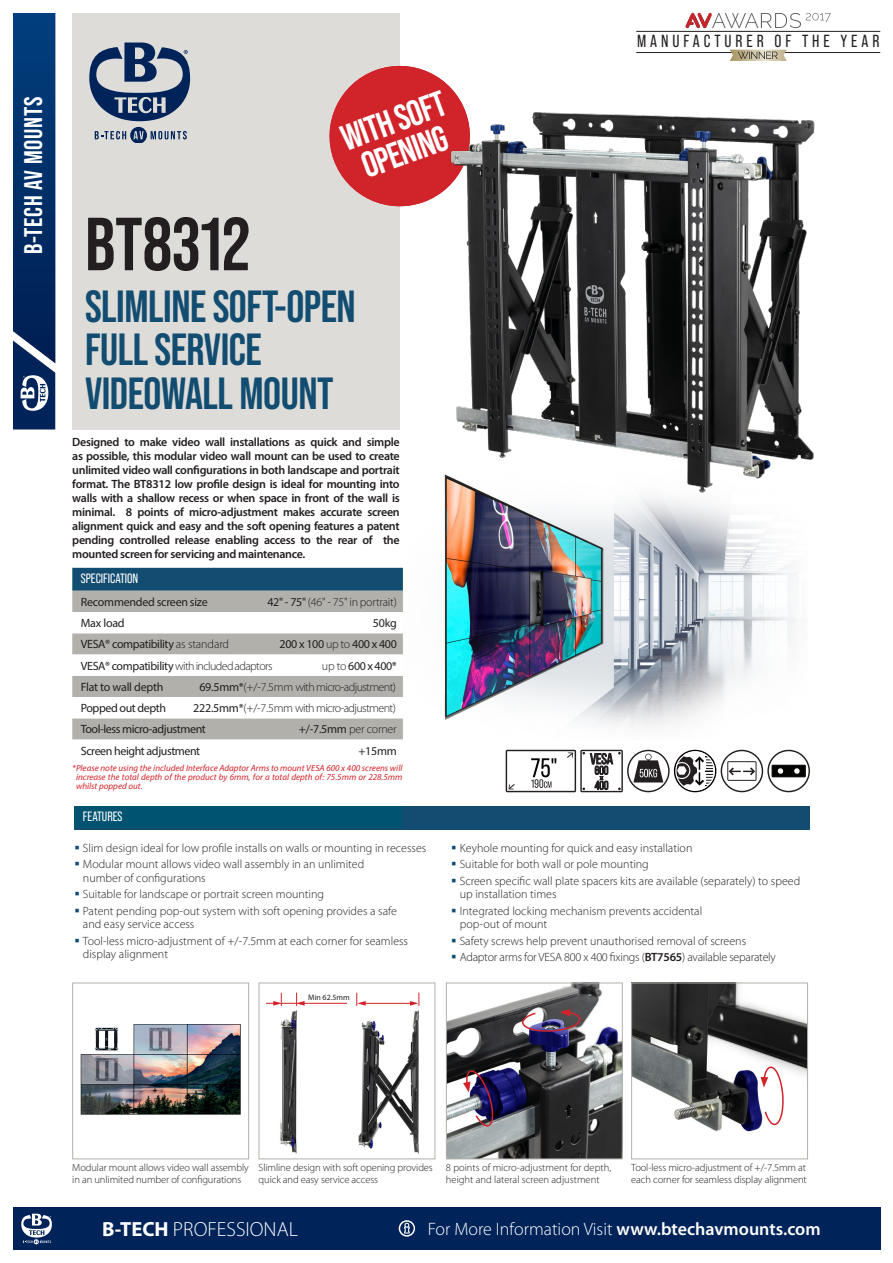
<style>
.page{position:relative;width:893px;height:1263px;background:#fff}
.page>*{position:absolute;margin:0;border:0;box-sizing:border-box;transform-origin:0 0}
.t1{font:700 75px "Bebas Neue Pro";color:#231f20}
.t2{font:700 45px "Bebas Neue Pro";letter-spacing:-.01em;color:#124d71}
.t3{font:700 36px "Bebas Neue Pro";color:#fff}
.t4{font:700 25.5px "Bebas Neue Pro";letter-spacing:.03em;color:#fff}
.t5{font:300 20.55px "Myriad Pro";color:#fff}
.t6{font:300 18px "Myriad Pro";color:#fff}
.t7{font:17.55px "Bebas Neue Pro";letter-spacing:.225em;color:#231f20}
.t8{font:13.5px "Bebas Neue Pro";color:#fff}
.t9{font:300 12px/13.5px "Myriad Pro";color:#231f20}
.t10{font:600 12px/14px "Myriad Pro";letter-spacing:-.025em;color:#231f20;text-align:justify}
.t11{font:12px "Myriad Pro";letter-spacing:-.03em;color:#231f20}
.t12{font:300 12px "Myriad Pro";letter-spacing:-.05em;color:#231f20}
.t13{font:300 12px "Myriad Pro";letter-spacing:-.02em;color:#231f20}
.t14{font:300 10.5px/12px "Myriad Pro";letter-spacing:-.01em;color:#231f20}
.t15{font:italic 9px/9px "Myriad Pro";color:#d1232a;text-align:justify}
.t16{font:7.95px "Myriad Pro";color:#231f20}
.s1{font-weight:400}
.s2{font-weight:300}
.s3{font-weight:600}
.s4{font-weight:700}
</style>
<div class="page">
<div style="left:72px;top:6px;width:328px;height:423px;background:#dddcd9"></div>
<svg style="left:95px;top:127px;width:92px;height:16px"></svg>
<svg style="left:89px;top:43px;width:101px;height:78px"></svg>
<svg style="left:13px;top:13px;width:42px;height:416px;background:#0c376d"></svg>
<div style="left:0;top:0;width:893px;height:13px;background:#fff"></div>
<div style="left:13px;top:1208px;width:867px;height:42px;background:#002359"></div>
<svg style="left:21px;top:1214px;width:31px;height:30px"></svg>
<svg style="left:399px;top:1220px;width:16px;height:16px"></svg>
<img style="left:398px;top:497px;width:399px;height:230px">
<svg style="left:329px;top:65px;width:104px;height:142px"></svg>
<div style="left:74px;top:806px;width:736px;height:23px;background:#124d71"></div>
<div style="left:74px;top:806px;width:328px;height:21px;background:#005371"></div>
<hr style="left:636px;top:31px;width:244px;height:1px;background:#231f20">
<hr style="left:636px;top:52px;width:244px;height:1px;background:#231f20">
<svg style="left:730px;top:50px;width:57px;height:11px"></svg>
<img style="left:685px;top:13px;width:27px;height:15px">
<svg style="left:712px;top:13px;width:119px;height:15px"></svg>
<svg style="left:506px;top:750px;width:304px;height:42px"></svg>
<div style="left:72px;top:568px;width:331px;height:23px;background:#124d71"></div>
<div style="left:72px;top:591px;width:331px;height:21px;background:#b1b0aa"></div>
<svg style="left:72px;top:612px;width:331px;height:128px"></svg>
<img style="left:428px;top:74px;width:387px;height:423px">
<div style="left:259px;top:982px;width:176px;height:177px;background:#fff;border:1px solid #b1b0aa"></div>
<img style="left:80px;top:1024px;width:161px;height:91px">
<div style="left:72px;top:982px;width:177px;height:177px;border:1px solid #b1b0aa"></div>
<img style="left:633px;top:984px;width:173px;height:148px">
<div style="left:631px;top:982px;width:177px;height:177px;border:1px solid #b1b0aa"></div>
<img style="left:448px;top:984px;width:173px;height:173px">
<div style="left:446px;top:982px;width:177px;height:177px;border:1px solid #b1b0aa"></div>
<svg style="left:521px;top:1009px;width:60px;height:23px"></svg>
<svg style="left:463px;top:1069px;width:33px;height:58px"></svg>
<svg style="left:760px;top:1066px;width:24px;height:59px"></svg>
<hr style="left:364px;top:1003px;width:47px;height:1px;background:#d1232a">
<svg style="left:356px;top:993px;width:10px;height:13px"></svg>
<svg style="left:410px;top:993px;width:9px;height:13px"></svg>
<hr style="left:303px;top:1003px;width:44px;height:1px;background:#d1232a">
<svg style="left:266px;top:993px;width:39px;height:13px"></svg>
<img style="left:280px;top:1010px;width:17px;height:144px">
<img style="left:358px;top:1011px;width:60px;height:142px">
<p class="t4" style="left:19px;top:254px;width:158px;rotate:-90deg">B-TECH AV MOUNTS</p>
<p class="t7" style="left:637px;top:31px;width:244px">MANUFACTURER OF THE YEAR</p>
<p class="t3" style="left:335px;top:120px;width:110px;rotate:-20deg">WITH SOFT</p>
<p class="t3" style="left:356px;top:147px;width:90px;rotate:-20deg">OPENING</p>
<p class="t1" style="left:85px;top:201px;width:166px">BT8312</p>
<p class="t2" style="left:85px;top:280px;width:272px">SLIMLINE SOFT-OPEN</p>
<p class="t2" style="left:85px;top:324px;width:178px">FULL SERVICE</p>
<p class="t2" style="left:85px;top:367px;width:250px">VIDEOWALL MOUNT</p>
<p class="t10" style="left:72px;top:435px;width:329px">Designed to make video wall installations as quick and simple as possible, this modular video wall mount can be used to create unlimited video wall configurations in both landscape and portrait format. The BT8312 low profile design is ideal for mounting into walls with a shallow recess or when space in front of the wall is minimal. 8 points of micro-adjustment makes accurate screen alignment quick and easy and the soft opening features a patent pending controlled release enabling access to the rear of the mounted screen for servicing and maintenance.</p>
<p class="t8" style="left:81px;top:571px;width:59px">SPECIFICATION</p>
<p class="t11" style="left:81px;top:594px;width:128px">Recommended screen size</p>
<p class="t13" style="left:267px;top:594px;width:131px"><span class="s1">42" - 75"</span> (46" - 75" in portrait)</p>
<p class="t11" style="left:81px;top:616px;width:45px">Max load</p>
<p class="t11" style="left:373px;top:616px;width:25px">50kg</p>
<p class="t11" style="left:81px;top:637px;width:150px">VESA® compatibility <span class="s2">as standard</span></p>
<p class="t11" style="left:280px;top:637px;width:119px">200 x 100 <span class="s2">up to</span> 400 x 400</p>
<p class="t12" style="left:81px;top:658px;width:193px"><span class="s1">VESA® compatibility</span> with included adaptors</p>
<p class="t11" style="left:322px;top:658px;width:77px"><span class="s2">up to</span> 600 x 400*</p>
<p class="t11" style="left:81px;top:679px;width:84px">Flat to wall depth</p>
<p class="t12" style="left:199px;top:680px;width:198px"><span class="s1">69.5mm*</span>(+/-7.5mm with micro-adjustment)</p>
<p class="t11" style="left:81px;top:701px;width:87px">Popped out depth</p>
<p class="t12" style="left:193px;top:701px;width:204px"><span class="s1">222.5mm*</span>(+/-7.5mm with micro-adjustment)</p>
<p class="t11" style="left:81px;top:722px;width:127px">Tool-less micro-adjustment</p>
<p class="t13" style="left:299px;top:722px;width:99px"><span class="s1">+/-7.5mm</span> per corner</p>
<p class="t11" style="left:81px;top:743px;width:121px">Screen height adjustment</p>
<p class="t11" style="left:358px;top:743px;width:40px">+15mm</p>
<p class="t15" style="left:76px;top:763px;width:328px;text-indent:-4px">*Please note using the included Interface Adaptor Arms to mount VESA 600 x 400 screens will increase the total depth of the product by 6mm, for a total depth of: 75.5mm or 228.5mm whilst popped out.</p>
<p class="t8" style="left:83px;top:809px;width:41px">FEATURES</p>
<p class="t9" style="left:83px;top:841px;width:345px">Slim design ideal for low profile installs on walls or mounting in recesses</p>
<p class="t9" style="left:83px;top:857px;width:283px">Modular mount allows video wall assembly in an unlimited number of configurations</p>
<p class="t9" style="left:83px;top:887px;width:243px">Suitable for landscape or portrait screen mounting</p>
<p class="t9" style="left:83px;top:904px;width:315px">Patent pending pop-out system with soft opening provides a safe and easy service access</p>
<p class="t9" style="left:83px;top:934px;width:327px">Tool-less micro-adjustment of +/-7.5mm at each corner for seamless display alignment</p>
<p class="t16" style="left:308px;top:993px;width:43px">Min 62.5mm</p>
<p class="t9" style="left:460px;top:841px;width:234px">Keyhole mounting for quick and easy installation</p>
<p class="t9" style="left:460px;top:857px;width:191px">Suitable for both wall or pole mounting</p>
<p class="t9" style="left:460px;top:874px;width:342px">Screen specific wall plate spacers kits are available (separately) to speed up installation times</p>
<p class="t9" style="left:460px;top:904px;width:244px">Integrated locking mechanism prevents accidental pop-out of mount</p>
<p class="t9" style="left:460px;top:934px;width:288px">Safety screws help prevent unauthorised removal of screens</p>
<p class="t13" style="left:460px;top:950px;width:318px">Adaptor arms for VESA 800 x 400 fixings (<span class="s3">BT7565</span>) available separately</p>
<p class="t14" style="left:72px;top:1161px;width:178px">Modular mount allows video wall assembly in an unlimited number of configurations</p>
<p class="t14" style="left:631px;top:1161px;width:177px">Tool-less micro-adjustment of +/-7.5mm at each corner for seamless display alignment</p>
<p class="t14" style="left:259px;top:1161px;width:176px">Slimline design with soft opening provides quick and easy service access</p>
<p class="t14" style="left:446px;top:1161px;width:167px">8 points of micro-adjustment for depth, height and lateral screen adjustment</p>
<p class="t5" style="left:102px;top:1217px;width:197px"><span class="s4">B-TECH</span> PROFESSIONAL</p>
<p class="t6" style="left:428px;top:1218px;width:394px">For More Information Visit <span class="s3">www.btechavmounts.com</span></p>
</div>
